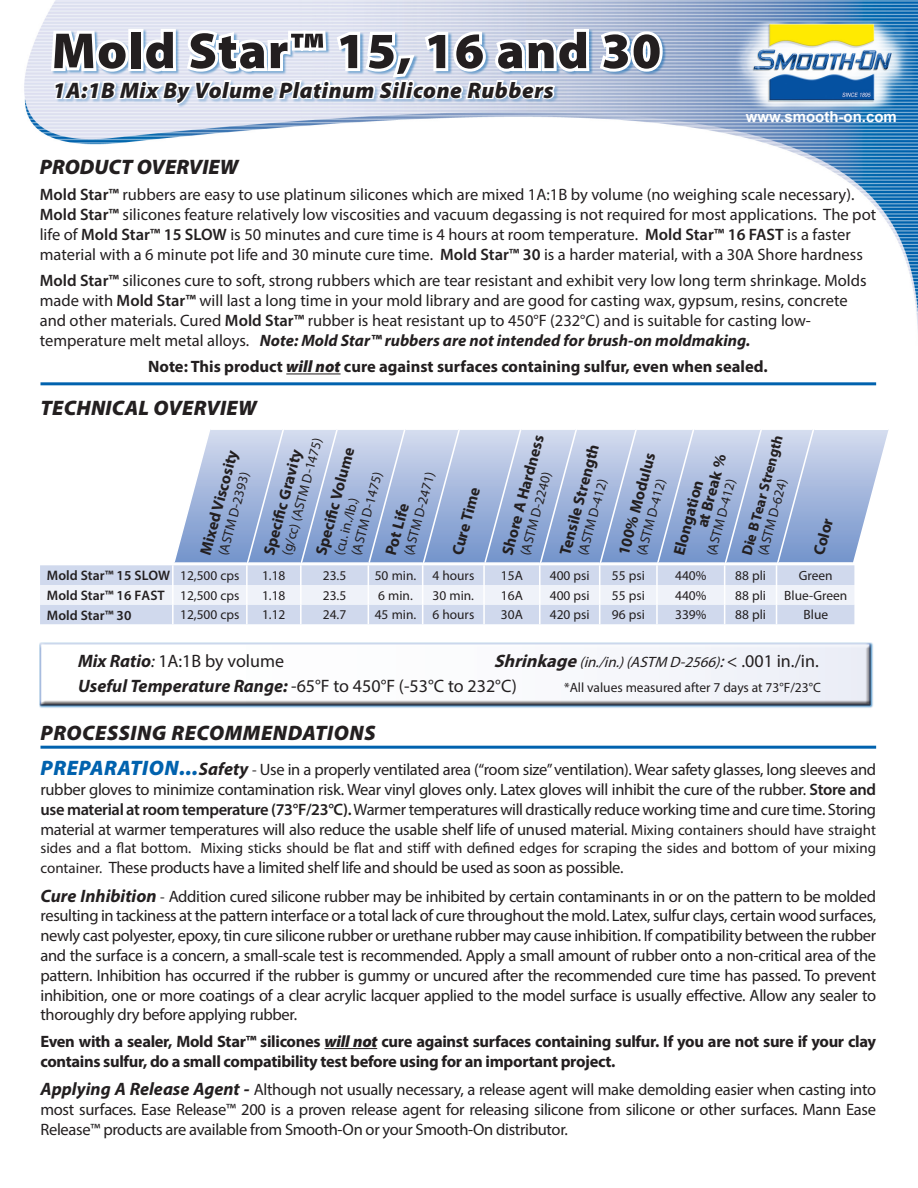
<style>
.page{position:relative;width:918px;height:1188px;background:#fff}
.page>*{position:absolute;margin:0;border:0;box-sizing:border-box;transform-origin:0 0}
.t1{font:900 51px "Myriad Pro";letter-spacing:.025em;color:#231f20}
.t2{font:italic 900 22.5px "Myriad Pro";letter-spacing:.025em;color:#231f20}
.t3{font:italic 900 21px "Myriad Pro";letter-spacing:.01em;color:#231f20}
.t4{font:18px "Myriad Pro";color:#231f20}
.t5{font:16.5px/19.8px "Myriad Pro";color:#231f20;text-align:justify}
.t6{font:700 16.5px/19.8px "Myriad Pro";letter-spacing:-.02em;color:#231f20}
.t7{font:16.5px "Myriad Pro";letter-spacing:-.02em;color:#231f20}
.t8{font:700 16.5px "Myriad Pro";color:#231f20}
.t9{font:700 15.75px "Myriad Pro";color:#231f20}
.t10{font:15px "Myriad Pro";color:#231f20}
.t11{font:italic 15px "Myriad Pro";color:#231f20}
.t12{font:700 15px "Arial";color:#fff}
.t13{font:700 14.55px "Myriad Pro";color:#231f20}
.t14{font:13.8px "Myriad Pro";color:#231f20}
.t15{font:600 13.8px "Myriad Pro";color:#231f20}
.t16{font:13.5px "Myriad Pro";color:#231f20}
.s1{font-weight:600}
.s2{font-weight:700;font-style:italic}
.s3{font-weight:900;font-style:italic}
.s4{font-style:italic}
.s5{font-weight:700;font-size:18px}
.s6{font-size:18px}
.s7{font-style:normal;font-size:18px}
.s8{font-weight:900;font-style:italic;font-size:21px;color:#0162ae}
.s9{font-weight:700;font-style:italic;font-size:18px}
.s10{font-size:15px}
</style>
<div class="page">
<img style="left:24px;top:0;width:894px;height:330px">
<hr style="left:325px;top:1048px;width:52px;height:1px;background:#231f20">
<hr style="left:40px;top:746px;width:836px;height:3px;background:#0162ae">
<hr style="left:286px;top:374px;width:55px;height:1px;background:#231f20">
<svg style="left:48px;top:0;width:618px;height:260px"></svg>
<img style="left:730px;top:23px;width:186px;height:87px">
<hr style="left:40px;top:382px;width:836px;height:3px;background:#0162ae">
<svg style="left:40px;top:430px;width:849px;height:194px"></svg>
<div style="left:39px;top:642px;width:835px;height:67px;background:#0162ae;opacity:.75"></div>
<div style="left:36px;top:642px;width:835px;height:65px;background:#231f20;opacity:.75"></div>
<p class="t1" style="left:52px;top:17px;width:611px">Mold Star™ 15, 16 and 30</p>
<p class="t2" style="left:53px;top:75px;width:502px">1A:1B Mix By Volume Platinum Silicone Rubbers</p>
<p class="t12" style="left:746px;top:107px;width:153px">www.smooth-on.com</p>
<p class="t3" style="left:40px;top:153px;width:200px">PRODUCT OVERVIEW</p>
<p class="t5" style="left:40px;top:185px;width:838px;text-align:left"><span class="s1">Mold Star™</span> rubbers are easy to use platinum silicones which are mixed 1A:1B by volume (no weighing scale necessary).<br><span class="s1">Mold Star™</span> silicones feature relatively low viscosities and vacuum degassing is not required for most applications. The pot life of <span class="s1">Mold Star™ 15 SLOW</span> is 50 minutes and cure time is 4 hours at room temperature. <span class="s1">Mold Star™ 16 FAST</span> is a faster material with a 6 minute pot life and 30 minute cure time. <span class="s1">Mold Star™ 30</span> is a harder material, with a 30A Shore hardness</p>
<p class="t5" style="left:40px;top:271px;width:828px;text-align:left"><span class="s1">Mold Star™</span> silicones cure to soft, strong rubbers which are tear resistant and exhibit very low long term shrinkage. Molds made with <span class="s1">Mold Star™</span> will last a long time in your mold library and are good for casting wax, gypsum, resins, concrete and other materials. Cured <span class="s1">Mold Star™</span> rubber is heat resistant up to 450°F (232°C) and is suitable for casting low&shy;temperature melt metal alloys. <span class="s2">Note: Mold Star™ rubbers are not intended for brush-on moldmaking.</span></p>
<p class="t8" style="left:148px;top:356px;width:621px">Note: This product <span class="s3">will not</span> cure against surfaces containing sulfur, even when sealed.</p>
<p class="t3" style="left:40px;top:394px;width:218px">TECHNICAL OVERVIEW</p>
<p class="t9" style="left:195px;top:552px;width:110px;rotate:-75deg">Mixed Viscosity</p>
<p class="t14" style="left:215px;top:553px;width:87px;rotate:-75deg">(ASTM D-2393)</p>
<p class="t14" style="left:278px;top:553px;width:123px;rotate:-75deg">(g/cc) (ASTM D-1475)</p>
<p class="t9" style="left:311px;top:552px;width:112px;rotate:-75deg">Specifi c Volume</p>
<p class="t9" style="left:259px;top:552px;width:111px;rotate:-75deg">Specifi c Gravity</p>
<p class="t14" style="left:348px;top:553px;width:87px;rotate:-75deg">(ASTM D-1475)</p>
<p class="t14" style="left:400px;top:553px;width:87px;rotate:-75deg">(ASTM D-2471)</p>
<p class="t14" style="left:330px;top:553px;width:61px;rotate:-75deg">(cu. in./lb.)</p>
<p class="t9" style="left:381px;top:552px;width:54px;rotate:-75deg">Pot Life</p>
<p class="t9" style="left:447px;top:552px;width:71px;rotate:-75deg">Cure Time</p>
<p class="t9" style="left:497px;top:552px;width:125px;rotate:-75deg">Shore A Hardness</p>
<p class="t9" style="left:555px;top:552px;width:116px;rotate:-75deg">Tensile Strength</p>
<p class="t14" style="left:517px;top:553px;width:87px;rotate:-75deg">(ASTM D-2240)</p>
<p class="t14" style="left:574px;top:553px;width:80px;rotate:-75deg">(ASTM D-412)</p>
<p class="t13" style="left:737px;top:553px;width:125px;rotate:-75deg">Die B Tear Strength</p>
<p class="t9" style="left:613px;top:552px;width:107px;rotate:-75deg">100% Modulus</p>
<p class="t9" style="left:692px;top:524px;width:77px;rotate:-75deg">at Break %</p>
<p class="t14" style="left:633px;top:553px;width:80px;rotate:-75deg">(ASTM D-412)</p>
<p class="t9" style="left:669px;top:552px;width:79px;rotate:-75deg">Elongation</p>
<p class="t14" style="left:703px;top:553px;width:80px;rotate:-75deg">(ASTM D-412)</p>
<p class="t14" style="left:754px;top:553px;width:80px;rotate:-75deg">(ASTM D-624)</p>
<p class="t9" style="left:809px;top:552px;width:39px;rotate:-75deg">Color</p>
<p class="t15" style="left:47px;top:567px;width:125px">Mold Star™ 15 SLOW</p>
<p class="t16" style="left:180px;top:567px;width:61px">12,500 cps</p>
<p class="t16" style="left:262px;top:567px;width:25px">1.18</p>
<p class="t16" style="left:323px;top:567px;width:25px">23.5</p>
<p class="t16" style="left:375px;top:567px;width:43px">50 min.</p>
<p class="t16" style="left:432px;top:567px;width:43px">4 hours</p>
<p class="t16" style="left:501px;top:567px;width:23px">15A</p>
<p class="t16" style="left:550px;top:567px;width:41px">400 psi</p>
<p class="t16" style="left:612px;top:567px;width:35px">55 psi</p>
<p class="t16" style="left:675px;top:567px;width:33px">440%</p>
<p class="t16" style="left:735px;top:567px;width:32px">88 pli</p>
<p class="t16" style="left:799px;top:567px;width:35px">Green</p>
<p class="t15" style="left:47px;top:587px;width:119px">Mold Star™ 16 FAST</p>
<p class="t16" style="left:180px;top:587px;width:61px">12,500 cps</p>
<p class="t16" style="left:262px;top:587px;width:25px">1.18</p>
<p class="t16" style="left:323px;top:587px;width:25px">23.5</p>
<p class="t16" style="left:378px;top:587px;width:36px">6 min.</p>
<p class="t16" style="left:433px;top:587px;width:43px">30 min.</p>
<p class="t16" style="left:501px;top:587px;width:23px">16A</p>
<p class="t16" style="left:550px;top:587px;width:41px">400 psi</p>
<p class="t16" style="left:612px;top:587px;width:35px">55 psi</p>
<p class="t16" style="left:675px;top:587px;width:33px">440%</p>
<p class="t16" style="left:735px;top:587px;width:32px">88 pli</p>
<p class="t16" style="left:784px;top:587px;width:65px">Blue-Green</p>
<p class="t15" style="left:47px;top:606px;width:86px">Mold Star™ 30</p>
<p class="t16" style="left:180px;top:607px;width:61px">12,500 cps</p>
<p class="t16" style="left:262px;top:607px;width:25px">1.12</p>
<p class="t16" style="left:323px;top:607px;width:25px">24.7</p>
<p class="t16" style="left:375px;top:607px;width:43px">45 min.</p>
<p class="t16" style="left:432px;top:607px;width:43px">6 hours</p>
<p class="t16" style="left:501px;top:607px;width:23px">30A</p>
<p class="t16" style="left:550px;top:607px;width:41px">420 psi</p>
<p class="t16" style="left:612px;top:607px;width:35px">96 psi</p>
<p class="t16" style="left:675px;top:607px;width:33px">339%</p>
<p class="t16" style="left:735px;top:607px;width:32px">88 pli</p>
<p class="t16" style="left:804px;top:607px;width:26px">Blue</p>
<p class="t4" style="left:78px;top:649px;width:207px"><span class="s2">Mix Ratio</span><span class="s4">:</span> 1A:1B by volume</p>
<p class="t11" style="left:494px;top:652px;width:326px"><span class="s5">Shrinkage</span>(in./in.)(ASTM D-2566)<span class="s6">:</span><span class="s7">&lt; . 0 0 1 i n . / i n .</span></p>
<p class="t4" style="left:78px;top:675px;width:440px"><span class="s2">Useful Temperature Range:</span> -65°F to 450°F (-53°C to 232°C)</p>
<p class="t16" style="left:564px;top:679px;width:258px">*All values measured after 7 days at 73°F/23°C</p>
<p class="t3" style="left:40px;top:719px;width:336px">PROCESSING RECOMMENDATIONS</p>
<p class="t5" style="left:40px;top:760px;width:837px"><span class="s8">PREPARATION...</span><span class="s9">Safety</span> <span class="s10">-</span> Use in a properly ventilated area (“room size” ventilation). Wear safety glasses, long sleeves and rubber gloves to minimize contamination risk. Wear vinyl gloves only. Latex gloves will inhibit the cure of the rubber. <span class="s1">Store and use material at room temperature (73°F/23°C).</span> Warmer temperatures will drastically reduce working time and cure time. Storing material at warmer temperatures will also reduce the usable shelf life of unused material. <span class="s10">Mixing containers should have straight</span></p>
<p class="t10" style="left:40px;top:839px;width:837px">sides and a flat bottom. Mixing sticks should be flat and stiff with defined edges for scraping the sides and bottom of your mixing</p>
<p class="t7" style="left:40px;top:858px;width:584px"><span class="s10">container.</span> These products have a limited shelf life and should be used as soon as possible.</p>
<p class="t5" style="left:40px;top:886px;width:837px"><span class="s9">Cure Inhibition</span> <span class="s10">-</span> Addition cured silicone rubber may be inhibited by certain contaminants in or on the pattern to be molded resulting in tackiness at the pattern interface or a total lack of cure throughout the mold. Latex, sulfur clays, certain wood surfaces, newly cast polyester, epoxy, tin cure silicone rubber or urethane rubber may cause inhibition. If compatibility between the rubber and the surface is a concern, a small-scale test is recommended. Apply a small amount of rubber onto a non-critical area of the pattern. Inhibition has occurred if the rubber is gummy or uncured after the recommended cure time has passed. To prevent inhibition, one or more coatings of a clear acrylic lacquer applied to the model surface is usually effective. Allow any sealer to thoroughly dry before applying rubber.</p>
<p class="t6" style="left:40px;top:1031px;width:837px">Even with a sealer, Mold Star™ silicones <span class="s3">will not</span> cure against surfaces containing sulfur. If you are not sure if your clay contains sulfur, do a small compatibility test before using for an important project.</p>
<p class="t5" style="left:40px;top:1079px;width:837px"><span class="s9">Applying A Release Agent -</span> Although not usually necessary, a release agent will make demolding easier when casting into most surfaces. Ease Release™ 200 is a proven release agent for releasing silicone from silicone or other surfaces. Mann Ease Release™ products are available from Smooth-On or your Smooth-On distributor.</p>
</div>
